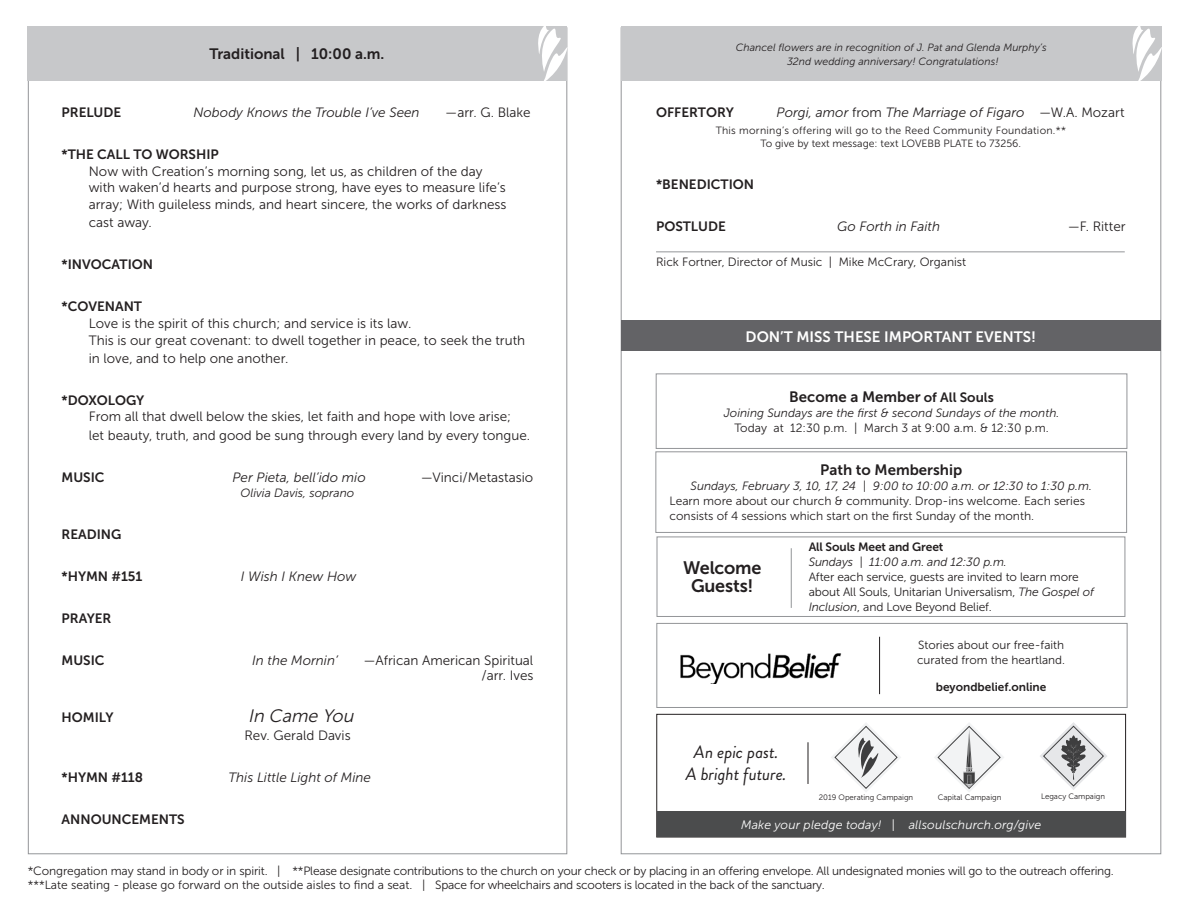
<style>
.page{position:relative;width:1188px;height:918px;background:#fff}
.page>*{position:absolute;margin:0;border:0;box-sizing:border-box;transform-origin:0 0}
.t1{font:18px "Museo Sans 700";letter-spacing:-.01em;color:#231f20}
.t2{font:italic 18px "Museo Sans 300";color:#231f20}
.t3{font:italic 17.85px "Brandon Grotesque";letter-spacing:-.005em;color:#231f20}
.t4{font:15px "Museo Sans 700";color:#231f20}
.t5{font:15px "Museo Sans 700";color:#fff}
.t6{font:13.5px/16.6px "Museo Sans 300";color:#231f20}
.t7{font:italic 13.5px "Museo Sans 300";color:#231f20}
.t8{font:13.5px "Museo Sans 700";color:#231f20}
.t9{font:italic 12.3px "Museo Sans 300";letter-spacing:.01em;color:#fff}
.t10{font:12px/15px "Museo Sans 300";letter-spacing:-.01em;color:#231f20}
.t11{font:italic 12px "Museo Sans 300";color:#231f20}
.t12{font:12px "Museo Sans 700";letter-spacing:-.01em;color:#231f20}
.t13{font:11.85px "Museo Sans 300";color:#231f20}
.t14{font:11.85px "Museo Sans 700";color:#231f20}
.t15{font:italic 10.5px "Museo Sans 300";color:#231f20}
.t16{font:10.5px "Museo Sans 300";letter-spacing:.025em;color:#231f20}
.t17{font:10.5px "Museo Sans 300";color:#231f20}
.t18{font:7.8px "Museo Sans 300";color:#231f20}
.s1{font-style:normal}
.s2{font-size:13.5px}
.s3{font-style:italic}
</style>
<div class="page">
<div style="left:621px;top:26px;width:540px;height:55px;background:#c7c8ca"></div>
<div style="left:28px;top:26px;width:539px;height:55px;background:#c7c8ca"></div>
<svg style="left:538px;top:26px;width:30px;height:57px"></svg>
<svg style="left:1133px;top:26px;width:29px;height:57px"></svg>
<div style="left:657px;top:714px;width:469px;height:123px;border:1px solid #231f20"></div>
<div style="left:657px;top:811px;width:469px;height:25px;background:#4b4c4d"></div>
<svg style="left:831px;top:723px;width:70px;height:69px"></svg>
<svg style="left:934px;top:723px;width:70px;height:69px"></svg>
<svg style="left:1040px;top:722px;width:67px;height:68px"></svg>
<hr style="left:808px;top:742px;width:1px;height:42px;background:#231f20">
<div style="left:657px;top:537px;width:468px;height:80px;border:1px solid #939598"></div>
<hr style="left:791px;top:548px;width:1px;height:60px;background:#939598">
<div style="left:621px;top:321px;width:539px;height:30px;background:#636366"></div>
<div style="left:656px;top:452px;width:471px;height:81px;border:1px solid #939598"></div>
<div style="left:656px;top:374px;width:471px;height:75px;border:1px solid #939598"></div>
<hr style="left:656px;top:252px;width:469px;height:1px;background:#939598">
<div style="left:657px;top:623px;width:470px;height:85px;border:1px solid #939598"></div>
<img style="left:680px;top:653px;width:161px;height:31px">
<hr style="left:879px;top:637px;width:1px;height:57px;background:#231f20">
<p class="t4" style="left:210px;top:45px;width:176px">Traditional | 10:00 a.m.</p>
<p class="t15" style="left:736px;top:42px;width:312px">Chancel flowers are in recognition of J. Pat and Glenda Murphy’s</p>
<p class="t15" style="left:787px;top:56px;width:213px">32nd wedding anniversary! Congratulations!</p>
<p class="t8" style="left:62px;top:105px;width:61px">PRELUDE</p>
<p class="t7" style="left:193px;top:105px;width:228px">Nobody Knows the Trouble I’ve Seen</p>
<p class="t6" style="left:445px;top:104px;width:87px">—arr. G. Blake</p>
<p class="t8" style="left:62px;top:147px;width:159px">*THE CALL TO WORSHIP</p>
<p class="t6" style="left:89px;top:163px;width:395px">Now with Creation’s morning song, let us, as children of the day</p>
<p class="t6" style="left:89px;top:180px;width:419px">with waken’d hearts and purpose strong, have eyes to measure life’s array; With guileless minds, and heart sincere, the works of darkness</p>
<p class="t6" style="left:89px;top:214px;width:65px">cast away.</p>
<p class="t8" style="left:62px;top:257px;width:93px">*INVOCATION</p>
<p class="t8" style="left:62px;top:299px;width:82px">*COVENANT</p>
<p class="t6" style="left:89px;top:315px;width:324px">Love is the spirit of this church; and service is its law.</p>
<p class="t6" style="left:89px;top:331px;width:438px;line-height:18.1px">This is our great covenant: to dwell together in peace, to seek the truth in love, and to help one another.</p>
<p class="t8" style="left:62px;top:393px;width:84px">*DOXOLOGY</p>
<p class="t6" style="left:89px;top:409px;width:424px">From all that dwell below the skies, let faith and hope with love arise;</p>
<p class="t6" style="left:89px;top:427px;width:443px">let beauty, truth, and good be sung through every land by every tongue.</p>
<p class="t8" style="left:62px;top:469px;width:45px">MUSIC</p>
<p class="t7" style="left:233px;top:470px;width:135px">Per Pieta, bell’ido mio</p>
<p class="t6" style="left:421px;top:469px;width:114px">—Vinci/Metastasio</p>
<p class="t11" style="left:241px;top:486px;width:115px">Olivia Davis, soprano</p>
<p class="t8" style="left:62px;top:526px;width:61px">READING</p>
<p class="t8" style="left:62px;top:568px;width:82px">*HYMN #151</p>
<p class="t7" style="left:241px;top:569px;width:117px">I Wish I Knew How</p>
<p class="t8" style="left:62px;top:610px;width:51px">PRAYER</p>
<p class="t8" style="left:62px;top:652px;width:45px">MUSIC</p>
<p class="t7" style="left:252px;top:653px;width:87px">In the Mornin’</p>
<p class="t6" style="left:364px;top:652px;width:171px">—African American Spiritual</p>
<p class="t6" style="left:481px;top:667px;width:54px">/arr. Ives</p>
<p class="t8" style="left:62px;top:709px;width:54px">HOMILY</p>
<p class="t2" style="left:248px;top:706px;width:111px">In Came You</p>
<p class="t6" style="left:244px;top:727px;width:108px">Rev. Gerald Davis</p>
<p class="t8" style="left:62px;top:769px;width:83px">*HYMN #118</p>
<p class="t7" style="left:228px;top:770px;width:144px">This Little Light of Mine</p>
<p class="t8" style="left:62px;top:811px;width:125px">ANNOUNCEMENTS</p>
<p class="t8" style="left:656px;top:105px;width:79px">OFFERTORY</p>
<p class="t7" style="left:777px;top:105px;width:349px">Porgi, amor <span class="s1">from</span> The Marriage of Figaro <span class="s1">—W.A. Mozart</span></p>
<p class="t16" style="left:716px;top:124px;width:352px">This morning’s offering will go to the Reed Community Foundation.**</p>
<p class="t17" style="left:761px;top:138px;width:262px">To give by text message: text LOVEBB PLATE to 73256.</p>
<p class="t8" style="left:656px;top:177px;width:100px">*BENEDICTION</p>
<p class="t8" style="left:656px;top:219px;width:71px">POSTLUDE</p>
<p class="t7" style="left:837px;top:219px;width:104px">Go Forth in Faith</p>
<p class="t6" style="left:1068px;top:218px;width:59px">—F. Ritter</p>
<p class="t10" style="left:656px;top:254px;width:312px">Rick Fortner, Director of Music | Mike McCrary, Organist</p>
<p class="t5" style="left:746px;top:328px;width:292px">DON’T MISS THESE IMPORTANT EVENTS!</p>
<p class="t4" style="left:789px;top:388px;width:206px">Become a Member <span class="s2">of All Souls</span></p>
<p class="t11" style="left:724px;top:406px;width:337px">Joining Sundays are the first &amp; second Sundays of the month.</p>
<p class="t10" style="left:734px;top:420px;width:316px">Today at 12:30 p.m. | March 3 at 9:00 a.m. &amp; 12:30 p.m.</p>
<p class="t4" style="left:820px;top:462px;width:144px">Path to Membership</p>
<p class="t11" style="left:691px;top:480px;width:403px">Sundays, February 3, 10, 17, 24 | 9:00 to 10:00 a.m. or 12:30 to 1:30 p.m.</p>
<p class="t10" style="left:670px;top:494px;width:417px">Learn more about our church &amp; community. Drop-ins welcome. Each series consists of 4 sessions which start on the first Sunday of the month.</p>
<p class="t1" style="left:683px;top:558px;width:80px">Welcome</p>
<p class="t1" style="left:691px;top:576px;width:64px">Guests!</p>
<p class="t3" style="left:694px;top:740px;width:86px">An epic past.</p>
<p class="t3" style="left:686px;top:761px;width:102px">A bright future.</p>
<p class="t12" style="left:809px;top:540px;width:136px">All Souls Meet and Greet</p>
<p class="t11" style="left:809px;top:556px;width:200px">Sundays | 11:00 a.m. and 12:30 p.m.</p>
<p class="t10" style="left:809px;top:570px;width:287px">After each service, guests are invited to learn more about All Souls, Unitarian Universalism, <span class="s3">The Gospel of<br>Inclusion</span>, and Love Beyond Belief.</p>
<p class="t13" style="left:918px;top:638px;width:148px">Stories about our free-faith</p>
<p class="t13" style="left:917px;top:654px;width:149px">curated from the heartland.</p>
<p class="t14" style="left:936px;top:680px;width:112px">beyondbelief.online</p>
<p class="t18" style="left:819px;top:793px;width:96px">2019 Operating Campaign</p>
<p class="t18" style="left:938px;top:793px;width:65px">Capital Campaign</p>
<p class="t18" style="left:1041px;top:792px;width:66px">Legacy Campaign</p>
<p class="t9" style="left:741px;top:818px;width:302px">Make your pledge today! | allsoulschurch.org/give</p>
<p class="t10" style="left:28px;top:864px;width:1088px">*Congregation may stand in body or in spirit. | **Please designate contributions to the church on your check or by placing in an offering envelope. All undesignated monies will go to the outreach offering.</p>
<p class="t10" style="left:28px;top:877px;width:798px">***Late seating - please go forward on the outside aisles to find a seat. | Space for wheelchairs and scooters is located in the back of the sanctuary.</p>
</div>
